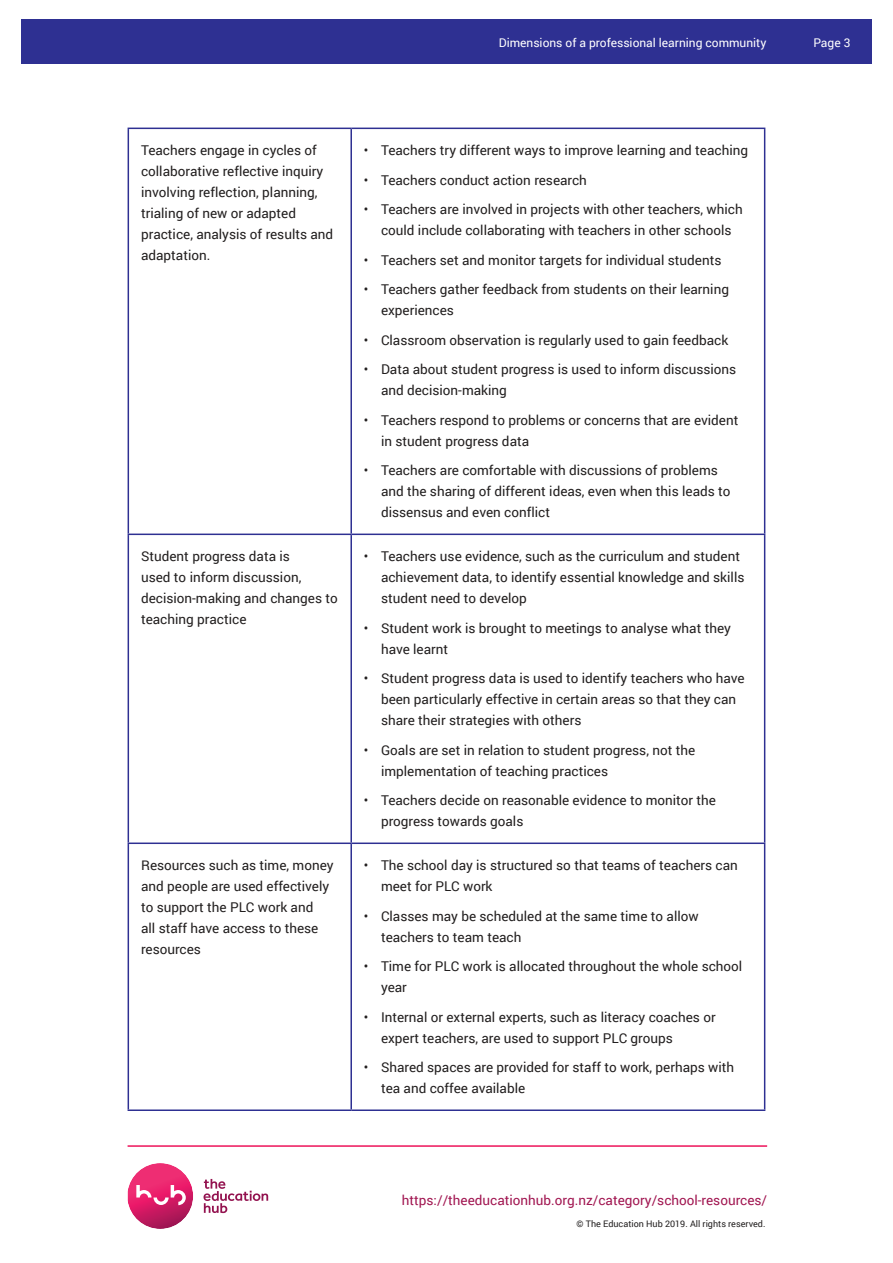
<style>
.page{position:relative;width:893px;height:1263px;background:#fff}
.page>*{position:absolute;margin:0;border:0;box-sizing:border-box;transform-origin:0 0}
.t1{font:13.5px/21px "Roboto";color:#221f1f}
.t2{font:13.5px "Roboto";color:#a11651}
.t3{font:12px "Roboto";color:#fff}
.t4{font:9px "Roboto";color:#221f1f}
</style>
<div class="page">
<img style="left:128px;top:1163px;width:65px;height:66px">
<svg style="left:136px;top:1185px;width:50px;height:20px"></svg>
<svg style="left:204px;top:1179px;width:64px;height:34px"></svg>
<hr style="left:128px;top:1145px;width:639px;height:2px;background:#ed135a">
<div style="left:21px;top:19px;width:851px;height:45px;background:#2e3092"></div>
<hr style="left:128px;top:128px;width:223px;height:1px;background:#2e3092">
<hr style="left:128px;top:129px;width:1px;height:405px;background:#2e3092">
<hr style="left:351px;top:128px;width:414px;height:1px;background:#2e3092">
<hr style="left:350px;top:129px;width:2px;height:405px;background:#2e3092">
<hr style="left:764px;top:129px;width:1px;height:405px;background:#2e3092">
<hr style="left:128px;top:534px;width:223px;height:1px;background:#2e3092">
<hr style="left:128px;top:535px;width:1px;height:307px;background:#2e3092">
<hr style="left:351px;top:534px;width:414px;height:1px;background:#2e3092">
<hr style="left:350px;top:535px;width:2px;height:307px;background:#2e3092">
<hr style="left:764px;top:535px;width:1px;height:307px;background:#2e3092">
<hr style="left:128px;top:842px;width:223px;height:2px;background:#2e3092">
<hr style="left:128px;top:844px;width:1px;height:265px;background:#2e3092">
<hr style="left:351px;top:842px;width:414px;height:2px;background:#2e3092">
<hr style="left:350px;top:844px;width:2px;height:265px;background:#2e3092">
<hr style="left:764px;top:844px;width:1px;height:265px;background:#2e3092">
<hr style="left:128px;top:1109px;width:223px;height:2px;background:#2e3092">
<hr style="left:351px;top:1109px;width:414px;height:2px;background:#2e3092">
<p class="t3" style="left:499px;top:37px;width:269px">Dimensions of a professional learning community</p>
<p class="t3" style="left:813px;top:37px;width:39px">Page 3</p>
<p class="t1" style="left:141px;top:141px;width:194px">Teachers engage in cycles of collaborative reflective inquiry involving reflection, planning, trialing of new or adapted practice, analysis of results and adaptation.</p>
<p class="t1" style="left:364px;top:141px;width:386px">• Teachers try different ways to improve learning and teaching</p>
<p class="t1" style="left:364px;top:170px;width:224px">• Teachers conduct action research</p>
<p class="t1" style="left:364px;top:200px;width:380px;text-align:center">• Teachers are involved in projects with other teachers, which could include collaborating with teachers in other schools</p>
<p class="t1" style="left:364px;top:250px;width:359px">• Teachers set and monitor targets for individual students</p>
<p class="t1" style="left:381px;top:280px;width:349px;text-indent:-17px">• Teachers gather feedback from students on their learning experiences</p>
<p class="t1" style="left:364px;top:330px;width:366px">• Classroom observation is regularly used to gain feedback</p>
<p class="t1" style="left:381px;top:360px;width:357px;text-indent:-17px">• Data about student progress is used to inform discussions and decision-making</p>
<p class="t1" style="left:381px;top:410px;width:359px;text-indent:-17px">• Teachers respond to problems or concerns that are evident in student progress data</p>
<p class="t1" style="left:381px;top:461px;width:351px;text-indent:-17px">• Teachers are comfortable with discussions of problems and the sharing of different ideas, even when this leads to dissensus and even conflict</p>
<p class="t1" style="left:141px;top:547px;width:198px">Student progress data is<br>used to inform discussion, decision-making and changes to teaching practice</p>
<p class="t1" style="left:381px;top:547px;width:365px;text-indent:-17px">• Teachers use evidence, such as the curriculum and student achievement data, to identify essential knowledge and skills student need to develop</p>
<p class="t1" style="left:381px;top:618px;width:351px;text-indent:-17px">• Student work is brought to meetings to analyse what they have learnt</p>
<p class="t1" style="left:381px;top:669px;width:365px;text-indent:-17px">• Student progress data is used to identify teachers who have been particularly effective in certain areas so that they can share their strategies with others</p>
<p class="t1" style="left:381px;top:740px;width:316px;text-indent:-17px">• Goals are set in relation to student progress, not the implementation of teaching practices</p>
<p class="t1" style="left:381px;top:791px;width:337px;text-indent:-17px">• Teachers decide on reasonable evidence to monitor the progress towards goals</p>
<p class="t1" style="left:141px;top:856px;width:194px">Resources such as time, money and people are used effectively to support the PLC work and<br>all staff have access to these resources</p>
<p class="t1" style="left:381px;top:856px;width:358px;text-indent:-17px">• The school day is structured so that teams of teachers can meet for PLC work</p>
<p class="t1" style="left:381px;top:906px;width:319px;text-indent:-17px">• Classes may be scheduled at the same time to allow teachers to team teach</p>
<p class="t1" style="left:381px;top:957px;width:363px;text-indent:-17px">• Time for PLC work is allocated throughout the whole school year</p>
<p class="t1" style="left:381px;top:1007px;width:336px;text-indent:-17px">• Internal or external experts, such as literacy coaches or expert teachers, are used to support PLC groups</p>
<p class="t1" style="left:381px;top:1058px;width:355px;text-indent:-17px">• Shared spaces are provided for staff to work, perhaps with tea and coffee available</p>
<p class="t2" style="left:402px;top:1194px;width:367px">https://theeducationhub.org.nz/category/school-resources/</p>
<p class="t4" style="left:577px;top:1220px;width:190px">© The Education Hub 2019. All rights reserved.</p>
</div>
